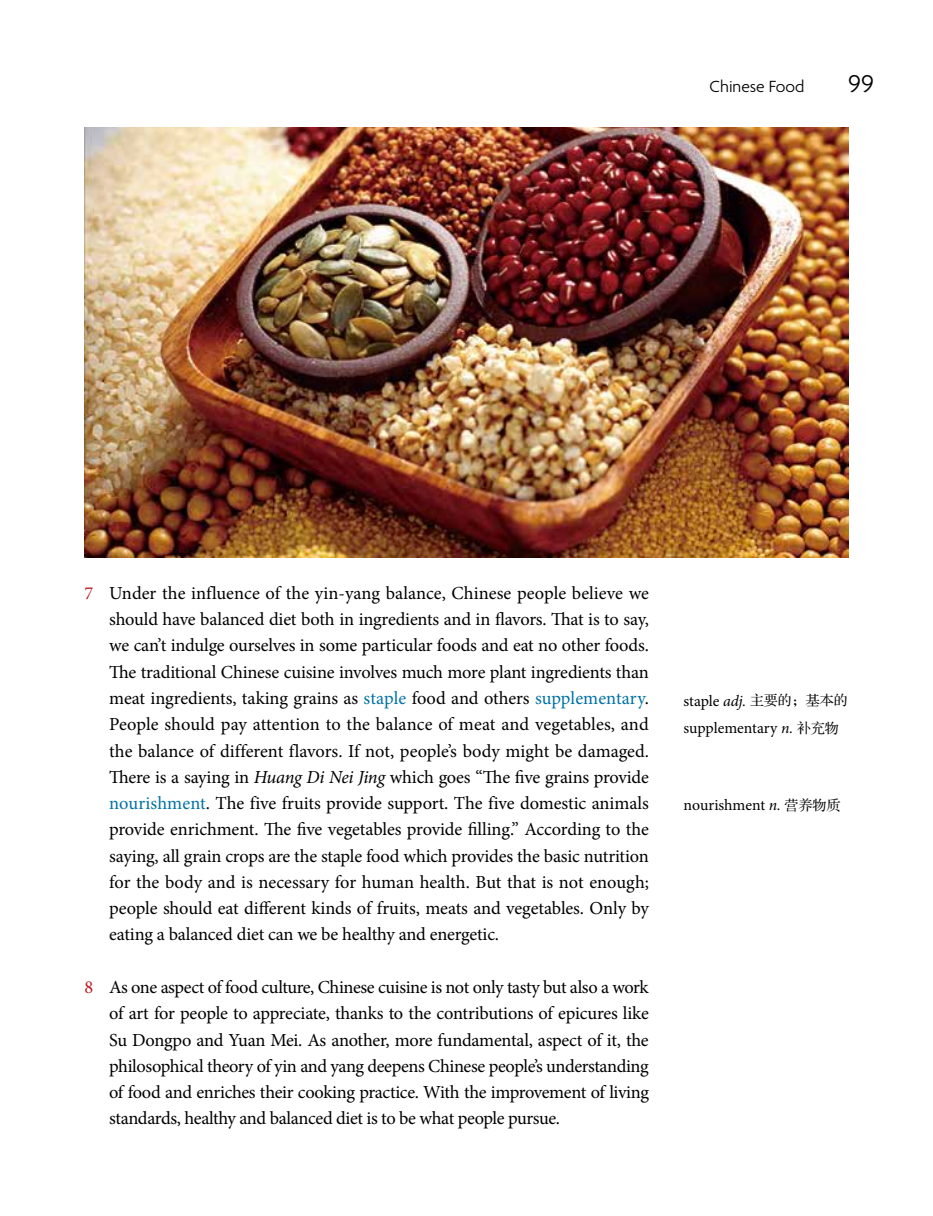
<style>
.page{position:relative;width:933px;height:1216px;background:#fff}
.page>*{position:absolute;margin:0;border:0;box-sizing:border-box;transform-origin:0 0}
.t1{font:300 26.25px "Agenda";color:#000}
.t2{font:18.38px/26.2px "Minion Pro";letter-spacing:-.015em;color:#000;text-align:justify}
.t3{font:300 17.5px "Agenda";color:#000}
.t4{font:15.75px "Minion Pro";letter-spacing:-.005em;color:#000}
.t5{font:14px "FZS3 K GBK1 0";color:#000}
.s1{color:#bf1a20}
.s2{color:#0071a6}
.s3{font-style:italic}
.s4{font-family:"Minion Pro";font-size:15.75px}
.s5{font-family:"Minion Pro";font-style:italic;font-size:15.75px}
.s6{font-family:"FZS3 K GBK1 0";font-size:14px}
</style>
<div class="page">
<img style="left:84px;top:127px;width:764px;height:430px">
<p class="t3" style="left:709px;top:77px;width:96px">Chinese Food</p>
<h1 class="t1" style="left:848px;top:70px;width:27px">99</h1>
<p class="t2" style="left:109px;top:580px;width:541px;text-indent:-25px"><span class="s1">7</span> Under the influence of the yin-yang balance, Chinese people believe we should have balanced diet both in ingredients and in flavors. That is to say, we can’t indulge ourselves in some particular foods and eat no other foods.<br>The traditional Chinese cuisine involves much more plant ingredients than meat ingredients, taking grains as <span class="s2">staple</span> food and others <span class="s2">supplementary</span>.<br>People should pay attention to the balance of meat and vegetables, and the balance of different flavors. If not, people’s body might be damaged.<br>There is a saying in <span class="s3">Huang Di Nei Jing</span> which goes “The five grains provide <span class="s2">nourishment</span>. The five fruits provide support. The five domestic animals provide enrichment. The five vegetables provide filling.” According to the saying, all grain crops are the staple food which provides the basic nutrition for the body and is necessary for human health. But that is not enough; people should eat different kinds of fruits, meats and vegetables. Only by eating a balanced diet can we be healthy and energetic.</p>
<p class="t2" style="left:109px;top:974px;width:541px;text-indent:-25px"><span class="s1">8</span> As one aspect of food culture, Chinese cuisine is not only tasty but also a work of art for people to appreciate, thanks to the contributions of epicures like Su Dongpo and Yuan Mei. As another, more fundamental, aspect of it, the philosophical theory of yin and yang deepens Chinese people’s understanding of food and enriches their cooking practice. With the improvement of living standards, healthy and balanced diet is to be what people pursue.</p>
<p class="t5" style="left:683px;top:693px;width:166px"><span class="s4">staple</span> <span class="s5">adj.</span> 主要的；基本的</p>
<p class="t4" style="left:683px;top:717px;width:157px">supplementary <span class="s3">n.</span> <span class="s6">补充物</span></p>
<p class="t4" style="left:683px;top:794px;width:158px">nourishment <span class="s3">n.</span> <span class="s6">营养物质</span></p>
</div>
